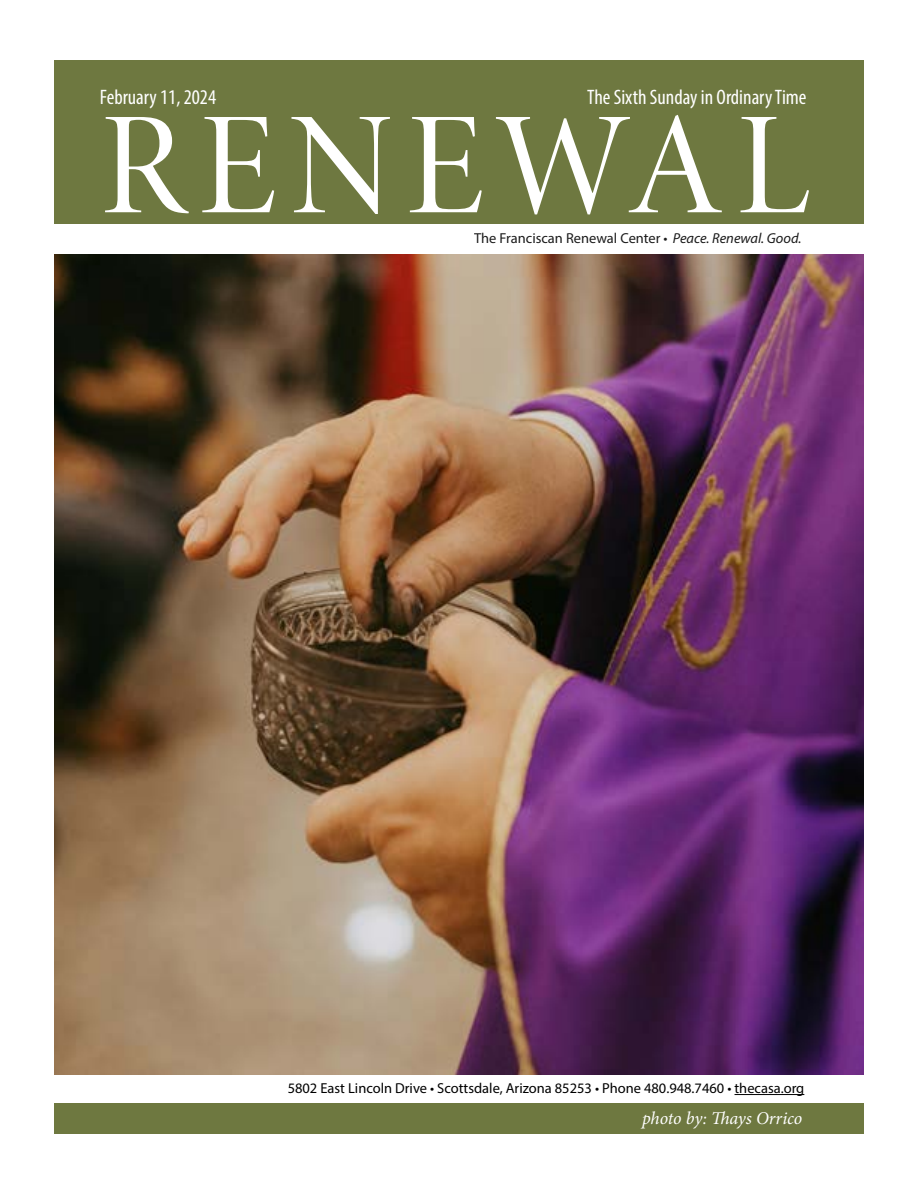
<style>
.page{position:relative;width:918px;height:1188px;background:#fff}
.page>*{position:absolute;margin:0;border:0;box-sizing:border-box;transform-origin:0 0}
.t1{font:147px "Minion Pro Disp";letter-spacing:.085em;color:#fff}
.t2{font:condensed 21px "Myriad Pro";color:#fff}
.t3{font:italic 18px "Minion Pro";letter-spacing:-.005em;color:#fff}
.t4{font:14.4px "Myriad Pro";color:#000}
.s1{font-style:italic}
</style>
<div class="page">
<div style="left:54px;top:61px;width:810px;height:163px;background:#6e7840"></div>
<hr style="left:735px;top:1094px;width:69px;height:1px;background:#000">
<div style="left:54px;top:1103px;width:810px;height:31px;background:#6e7840"></div>
<img style="left:54px;top:255px;width:810px;height:820px">
<h2 class="t2" style="left:100px;top:84px;width:118px">February 11, 2024</h2>
<h2 class="t2" style="left:587px;top:84px;width:221px">The Sixth Sunday in Ordinary Time</h2>
<h1 class="t1" style="left:100px;top:76px;width:712px">RENEWAL</h1>
<p class="t4" style="left:474px;top:229px;width:329px">The Franciscan Renewal Center • <span class="s1">Peace. Renewal. Good.</span></p>
<p class="t4" style="left:288px;top:1079px;width:518px">5802 East Lincoln Drive • Scottsdale, Arizona 85253 • Phone 480.948.7460 • thecasa.org</p>
<p class="t3" style="left:642px;top:1106px;width:162px">photo by: Thays Orrico</p>
</div>
